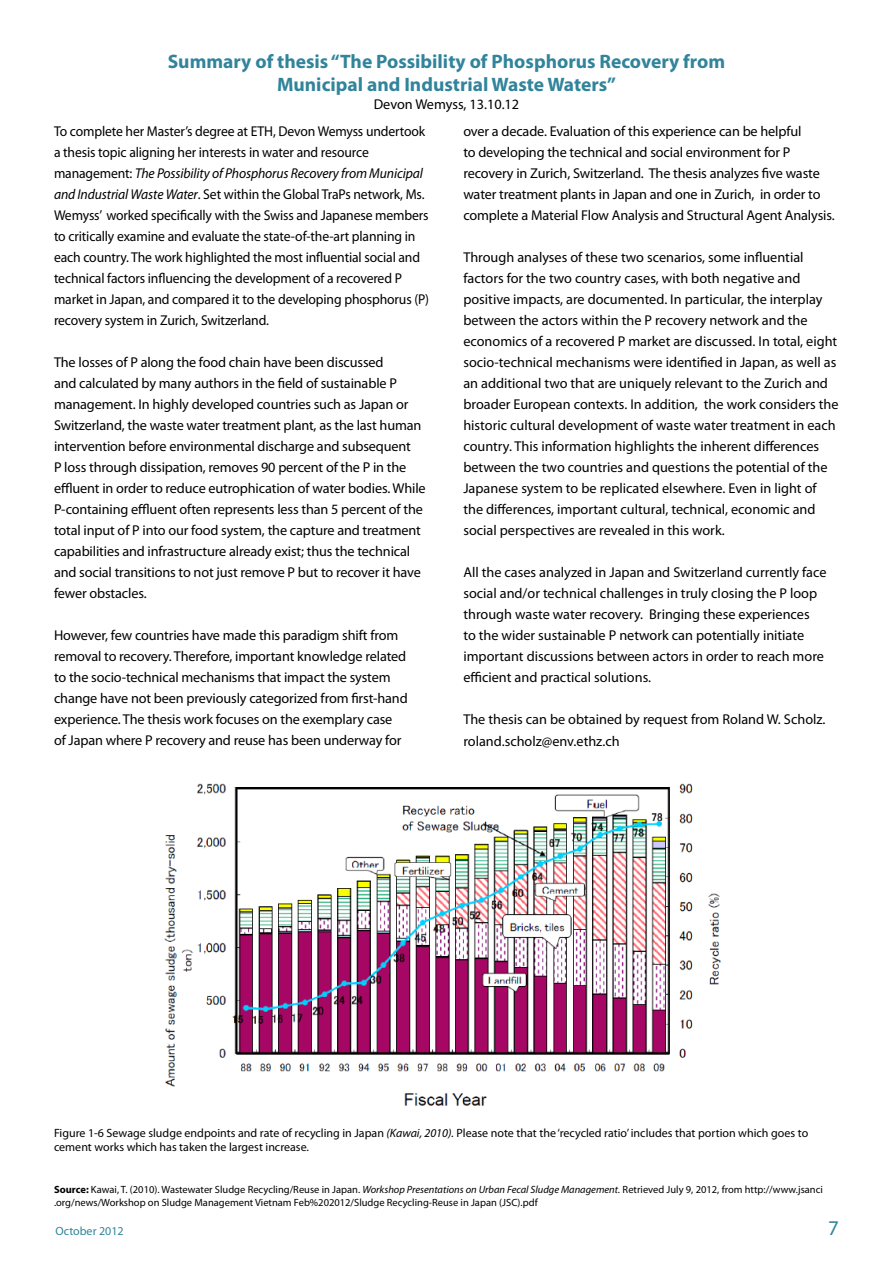
<style>
.page{position:relative;width:893px;height:1263px;background:#fff}
.page>*{position:absolute;margin:0;border:0;box-sizing:border-box;transform-origin:0 0}
.t1{font:21px "Myriad Pro";color:#31849b}
.t2{font:700 19.5px/22.5px "Myriad Pro";color:#31849b;text-align:center}
.t3{font:14.25px/21px "Myriad Pro";letter-spacing:-.01em;color:#000}
.t4{font:14.25px/21px "Myriad Pro";letter-spacing:-.01em;color:#000;scale:.96 1}
.t5{font:12px/14.4px "Myriad Pro";color:#000}
.t6{font:12px "Myriad Pro";color:#31849b}
.t7{font:10.5px/12.6px "Myriad Pro";color:#000}
.s1{font-style:italic}
.s2{font-weight:700}
</style>
<div class="page">
<img style="left:164px;top:783px;width:557px;height:323px">
<h2 class="t2" style="left:168px;top:50px;width:559px">Summary of thesis “The Possibility of Phosphorus Recovery from<br>Municipal and Industrial Waste Waters”</h2>
<p class="t3" style="left:374px;top:93px;width:147px">Devon Wemyss, 13.10.12</p>
<p class="t4" style="left:54px;top:120px;width:392px">To complete her Master’s degree at ETH, Devon Wemyss undertook a thesis topic aligning her interests in water and resource management: <span class="s1">The Possibility of Phosphorus Recovery from Municipal and Industrial Waste Water</span>. Set within the Global TraPs network, Ms.<br>Wemyss’ worked specifically with the Swiss and Japanese members to critically examine and evaluate the state-of-the-art planning in each country. The work highlighted the most influential social and technical factors influencing the development of a recovered P market in Japan, and compared it to the developing phosphorus (P) recovery system in Zurich, Switzerland.</p>
<p class="t3" style="left:54px;top:351px;width:373px">The losses of P along the food chain have been discussed<br>and calculated by many authors in the field of sustainable P management. In highly developed countries such as Japan or Switzerland, the waste water treatment plant, as the last human intervention before environmental discharge and subsequent<br>P loss through dissipation, removes 90 percent of the P in the effluent in order to reduce eutrophication of water bodies. While P-containing effluent often represents less than 5 percent of the total input of P into our food system, the capture and treatment capabilities and infrastructure already exist; thus the technical and social transitions to not just remove P but to recover it have fewer obstacles.</p>
<p class="t3" style="left:54px;top:624px;width:355px">However, few countries have made this paradigm shift from removal to recovery. Therefore, important knowledge related to the socio-technical mechanisms that impact the system change have not been previously categorized from first-hand experience. The thesis work focuses on the exemplary case of Japan where P recovery and reuse has been underway for</p>
<p class="t3" style="left:463px;top:120px;width:373px">over a decade. Evaluation of this experience can be helpful<br>to developing the technical and social environment for P recovery in Zurich, Switzerland. The thesis analyzes five waste water treatment plants in Japan and one in Zurich, in order to complete a Material Flow Analysis and Structural Agent Analysis.</p>
<p class="t3" style="left:463px;top:246px;width:377px">Through analyses of these two scenarios, some influential factors for the two country cases, with both negative and positive impacts, are documented. In particular, the interplay between the actors within the P recovery network and the economics of a recovered P market are discussed. In total, eight socio-technical mechanisms were identified in Japan, as well as an additional two that are uniquely relevant to the Zurich and broader European contexts. In addition, the work considers the historic cultural development of waste water treatment in each country. This information highlights the inherent differences between the two countries and questions the potential of the Japanese system to be replicated elsewhere. Even in light of the differences, important cultural, technical, economic and social perspectives are revealed in this work.</p>
<p class="t3" style="left:463px;top:561px;width:365px">All the cases analyzed in Japan and Switzerland currently face social and/or technical challenges in truly closing the P loop through waste water recovery. Bringing these experiences<br>to the wider sustainable P network can potentially initiate important discussions between actors in order to reach more efficient and practical solutions.</p>
<p class="t3" style="left:463px;top:708px;width:364px;line-height:22.5px">The thesis can be obtained by request from Roland W. Scholz. roland.scholz@env.ethz.ch</p>
<p class="t5" style="left:54px;top:1125px;width:756px">Figure 1-6 Sewage sludge endpoints and rate of recycling in Japan <span class="s1">(Kawai, 2010).</span> Please note that the ‘recycled ratio’ includes that portion which goes to cement works which has taken the largest increase.</p>
<p class="t7" style="left:54px;top:1183px;width:770px"><span class="s2">Source:</span> Kawai, T. (2010). Wastewater Sludge Recycling/Reuse in Japan. <span class="s1">Workshop Presentations on Urban Fecal Sludge Management.</span> Retrieved July 9, 2012, from http://www.jsanci .org/news/Workshop on Sludge Management Vietnam Feb%202012/Sludge Recycling-Reuse in Japan (JSC).pdf</p>
<p class="t6" style="left:55px;top:1223px;width:70px">October 2012</p>
<h1 class="t1" style="left:828px;top:1214px;width:12px">7</h1>
</div>
